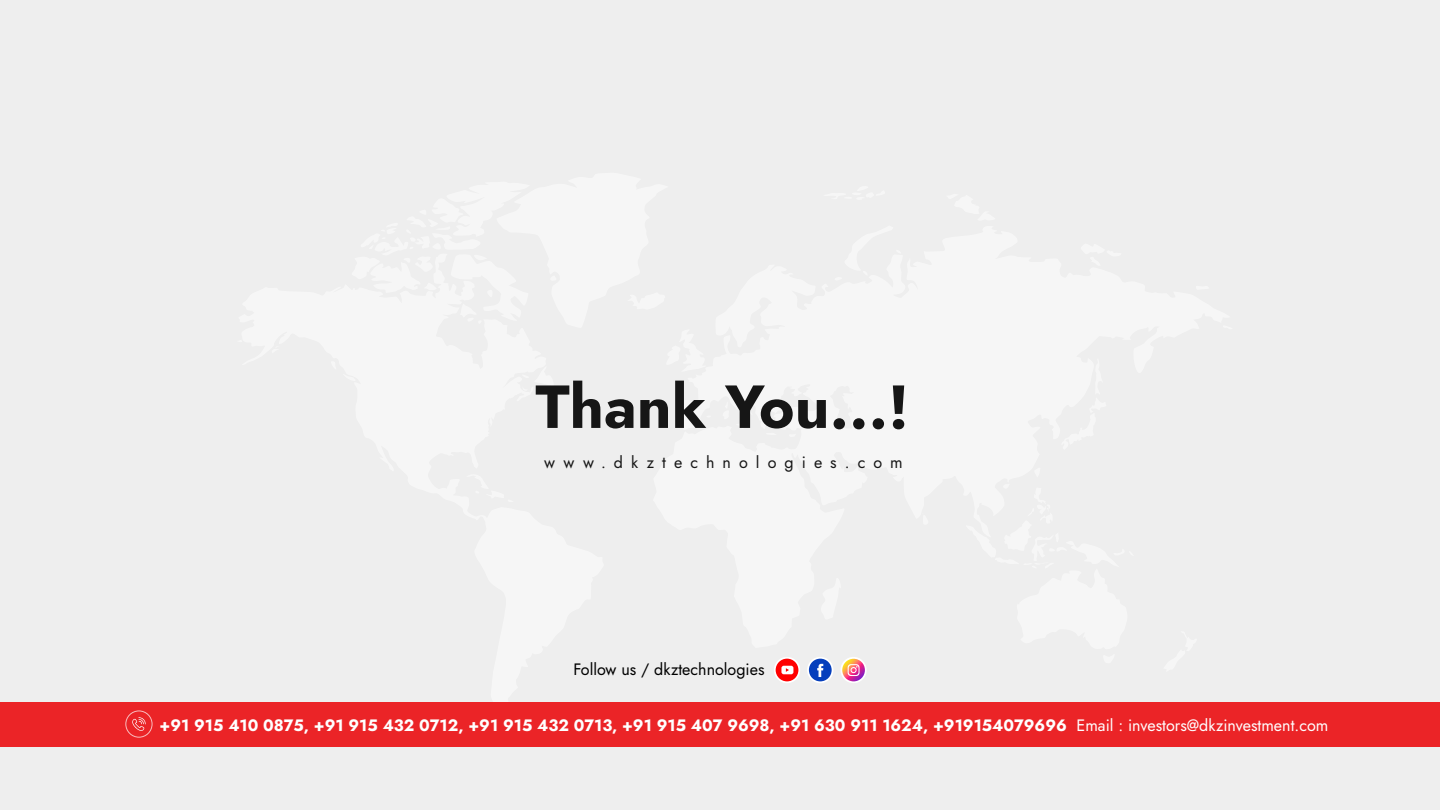
<style>
.page{position:relative;width:1440px;height:810px;background:#eee}
.page>*{position:absolute;margin:0;border:0;box-sizing:border-box;transform-origin:0 0}
.t1{font:700 60.68px "Jost";color:#161616}
.t2{font:700 16.5px "Jost";color:#fff}
.t3{font:16.5px "Jost";color:#000}
.t4{font:16.5px "Jost";letter-spacing:.5em;color:#161616}
.s1{font-weight:400}
</style>
<div class="page">
<div style="left:0;top:702px;width:1440px;height:44px;background:#eb2427"></div>
<svg style="left:774px;top:657px;width:26px;height:26px"></svg>
<div style="left:776px;top:659px;width:22px;height:22px;background:#f00;border-radius:50%"></div>
<svg style="left:781px;top:666px;width:12px;height:8px"></svg>
<svg style="left:807px;top:657px;width:26px;height:26px"></svg>
<svg style="left:809px;top:659px;width:23px;height:22px"></svg>
<svg style="left:840px;top:657px;width:27px;height:26px"></svg>
<svg style="left:842px;top:659px;width:23px;height:22px"></svg>
<svg style="left:842px;top:659px;width:20px;height:20px"></svg>
<svg style="left:132px;top:717px;width:14px;height:14px"></svg>
<div style="left:125px;top:711px;width:27px;height:27px;border:1px solid #fff;border-radius:50%"></div>
<h1 class="t1" style="left:535px;top:364px;width:375px">Thank You...!</h1>
<p class="t4" style="left:544px;top:451px;width:360px">www.dkztechnologies.com</p>
<p class="t3" style="left:573px;top:658px;width:193px">Follow us / dkztechnologies</p>
<p class="t2" style="left:160px;top:714px;width:1170px">+91 915 410 0875, +91 915 432 0712, +91 915 432 0713, +91 915 407 9698, +91 630 911 1624, +919154079696 <span class="s1">Email : investors@dkzinvestment.com</span></p>
</div>
